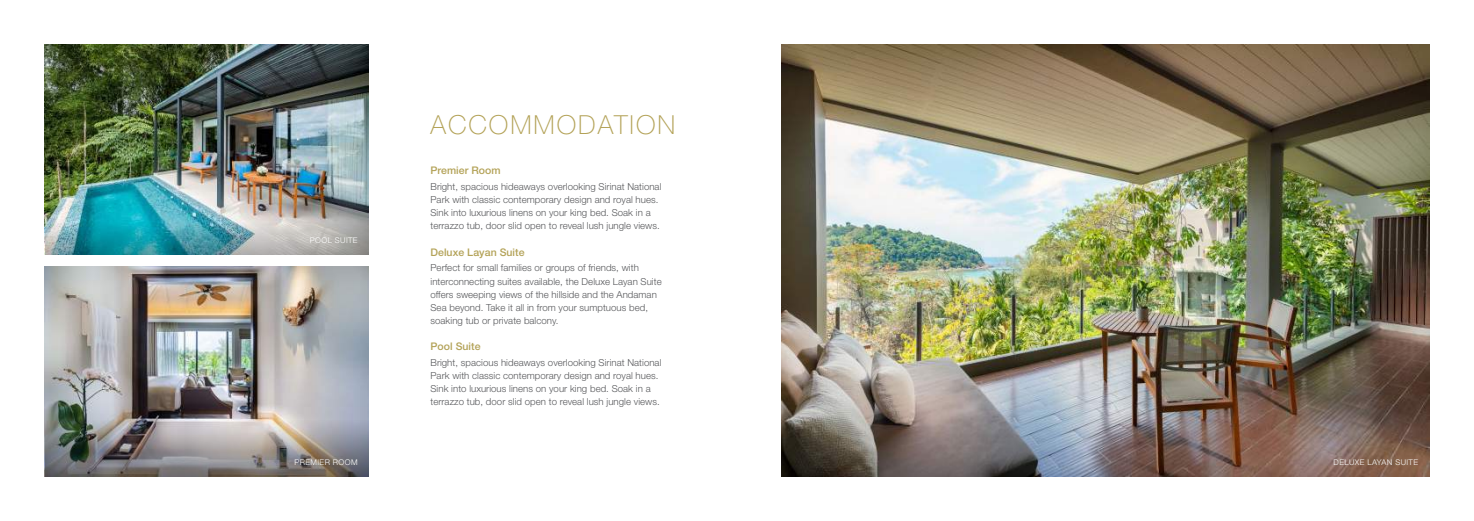
<style>
.page{position:relative;width:1474px;height:521px;background:#fff}
.page>*{position:absolute;margin:0;border:0;box-sizing:border-box;transform-origin:0 0}
.t1{font:100 26.25px "Helvetica Neue LT Pro";letter-spacing:.075em;color:#b3a257}
.t2{font:500 10.5px "Helvetica Neue LT Pro";letter-spacing:.005em;color:#b3a257}
.t3{font:300 9.62px/13.1px "Helvetica Neue LT Pro";letter-spacing:.005em;color:#57585b}
.t4{font:300 7.88px "Helvetica Neue LT Pro";letter-spacing:.05em;color:#fff}
</style>
<div class="page">
<img style="left:781px;top:45px;width:648px;height:431px">
<img style="left:45px;top:266px;width:323px;height:153px">
<img style="left:45px;top:45px;width:323px;height:176px">
<img style="left:45px;top:419px;width:323px;height:57px">
<img style="left:45px;top:221px;width:323px;height:33px">
<p class="t4" style="left:310px;top:235px;width:7px">pool</p>
<p class="t4" style="left:335px;top:235px;width:19px">su ite</p>
<p class="t4" style="left:294px;top:457px;width:12px">Prem</p>
<p class="t4" style="left:317px;top:457px;width:29px">ier Room</p>
<h1 class="t1" style="left:430px;top:110px;width:246px">ACCOMMODATION</h1>
<p class="t2" style="left:430px;top:164px;width:72px">Premier Room</p>
<p class="t3" style="left:430px;top:180px;width:232px">Bright, spacious hideaways overlooking Sirinat National Park with classic contemporary design and royal hues.<br>Sink into luxurious linens on your king bed. Soak in a terrazzo tub, door slid open to reveal lush jungle views.</p>
<p class="t2" style="left:430px;top:246px;width:96px">Deluxe Layan Suite</p>
<p class="t3" style="left:430px;top:261px;width:233px">Perfect for small families or groups of friends, with interconnecting suites available, the Deluxe Layan Suite offers sweeping views of the hillside and the Andaman Sea beyond. Take it all in from your sumptuous bed, soaking tub or private balcony.</p>
<p class="t2" style="left:430px;top:340px;width:52px">Pool Suite</p>
<p class="t3" style="left:430px;top:356px;width:232px">Bright, spacious hideaways overlooking Sirinat National Park with classic contemporary design and royal hues.<br>Sink into luxurious linens on your king bed. Soak in a terrazzo tub, door slid open to reveal lush jungle views.</p>
<p class="t4" style="left:1333px;top:457px;width:6px">delu</p>
<p class="t4" style="left:1354px;top:457px;width:19px">xe layan</p>
<p class="t4" style="left:1395px;top:457px;width:19px">su ite</p>
</div>
